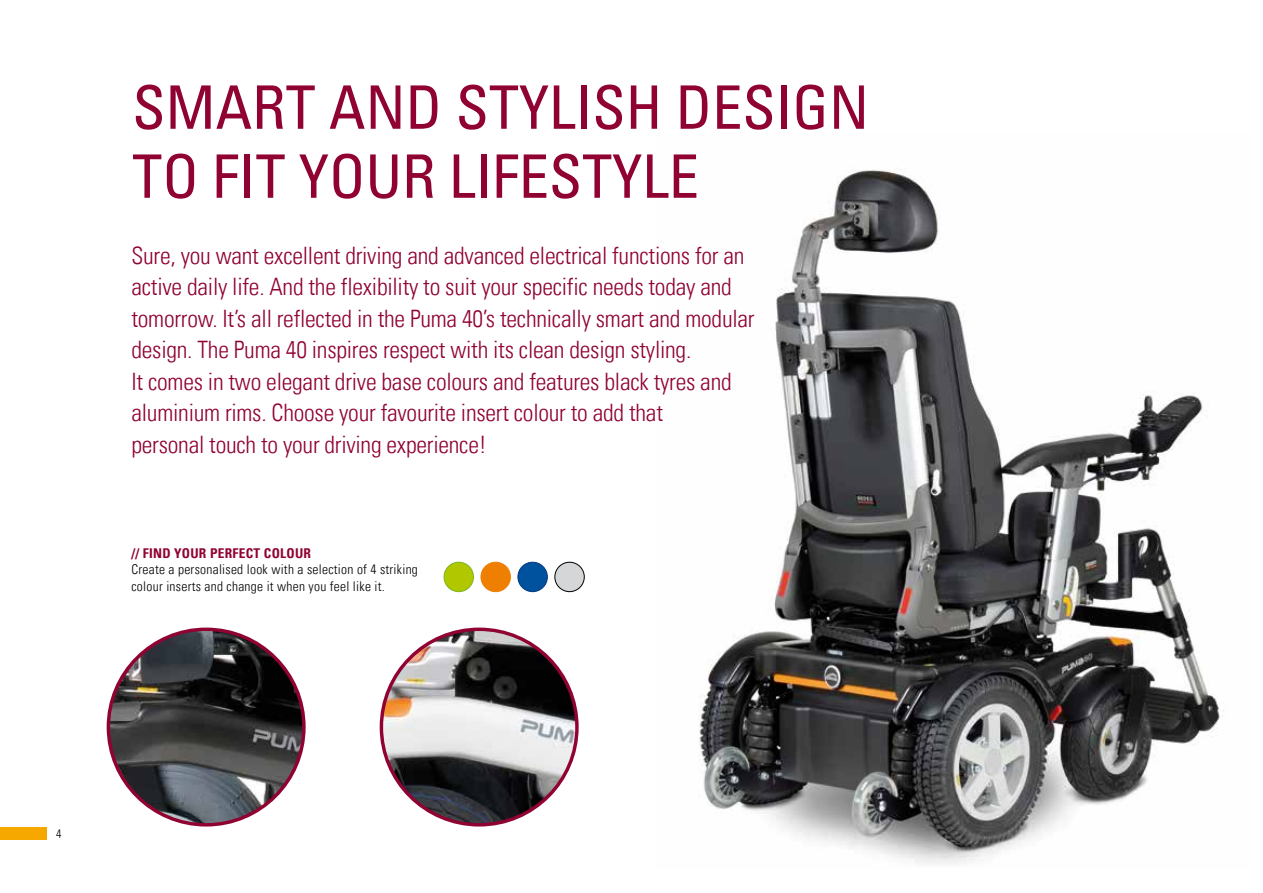
<style>
.page{position:relative;width:1263px;height:893px;background:#fff}
.page>*{position:absolute;margin:0;border:0;box-sizing:border-box;transform-origin:0 0}
.t1{font:condensed 60px/69px "Univers Com 57";color:#900232}
.t2{font:24px/31.5px "Univers Com 47 Light Cond";letter-spacing:-.01em;color:#900232}
.t3{font:13.5px/16.5px "Univers Com 47 Light Cond";letter-spacing:.02em;color:#000}
.t4{font:13.5px "Univers Com 67 Bold Cond";letter-spacing:.02em;color:#900232}
.t5{font:12px "Univers Com 47 Light Cond";color:#000}
</style>
<div class="page">
<div style="left:0;top:827px;width:47px;height:12px;background:#f7a800"></div>
<img style="left:110px;top:629px;width:194px;height:196px">
<img style="left:381px;top:629px;width:196px;height:196px;border-radius:98px">
<div style="left:444px;top:562px;width:29px;height:30px;background:#b1c800;border-radius:50%"></div>
<div style="left:444px;top:562px;width:30px;height:30px;border:1px solid #7ab51d;border-radius:50%"></div>
<div style="left:481px;top:562px;width:29px;height:30px;background:#ee7f00;border-radius:50%"></div>
<div style="left:481px;top:562px;width:30px;height:30px;border:1px solid #ee7f00;border-radius:50%"></div>
<div style="left:518px;top:562px;width:29px;height:30px;background:#00519e;border-radius:50%"></div>
<div style="left:517px;top:562px;width:31px;height:30px;border:1px solid #003882;border-radius:50%"></div>
<div style="left:555px;top:562px;width:29px;height:30px;background:#d5d6d7;border-radius:50%"></div>
<div style="left:554px;top:562px;width:31px;height:30px;border:1px solid #000;border-radius:50%"></div>
<img style="left:699px;top:169px;width:525px;height:695px">
<h1 class="t1" style="left:132px;top:72px;width:738px">SMART AND STYLISH DESIGN<br>TO FIT YOUR LIFESTYLE</h1>
<p class="t2" style="left:131px;top:239px;width:625px">Sure, you want excellent driving and advanced electrical functions for an active daily life. And the flexibility to suit your specific needs today and tomorrow. It’s all reflected in the Puma 40’s technically smart and modular design. The Puma 40 inspires respect with its clean design styling.<br>It comes in two elegant drive base colours and features black tyres and aluminium rims. Choose your favourite insert colour to add that<br>personal touch to your driving experience!</p>
<p class="t4" style="left:131px;top:545px;width:181px">// FIND YOUR PERFECT COLOUR</p>
<p class="t3" style="left:131px;top:561px;width:288px">Create a personalised look with a selection of 4 striking colour inserts and change it when you feel like it.</p>
<p class="t5" style="left:56px;top:826px;width:7px">4</p>
</div>
